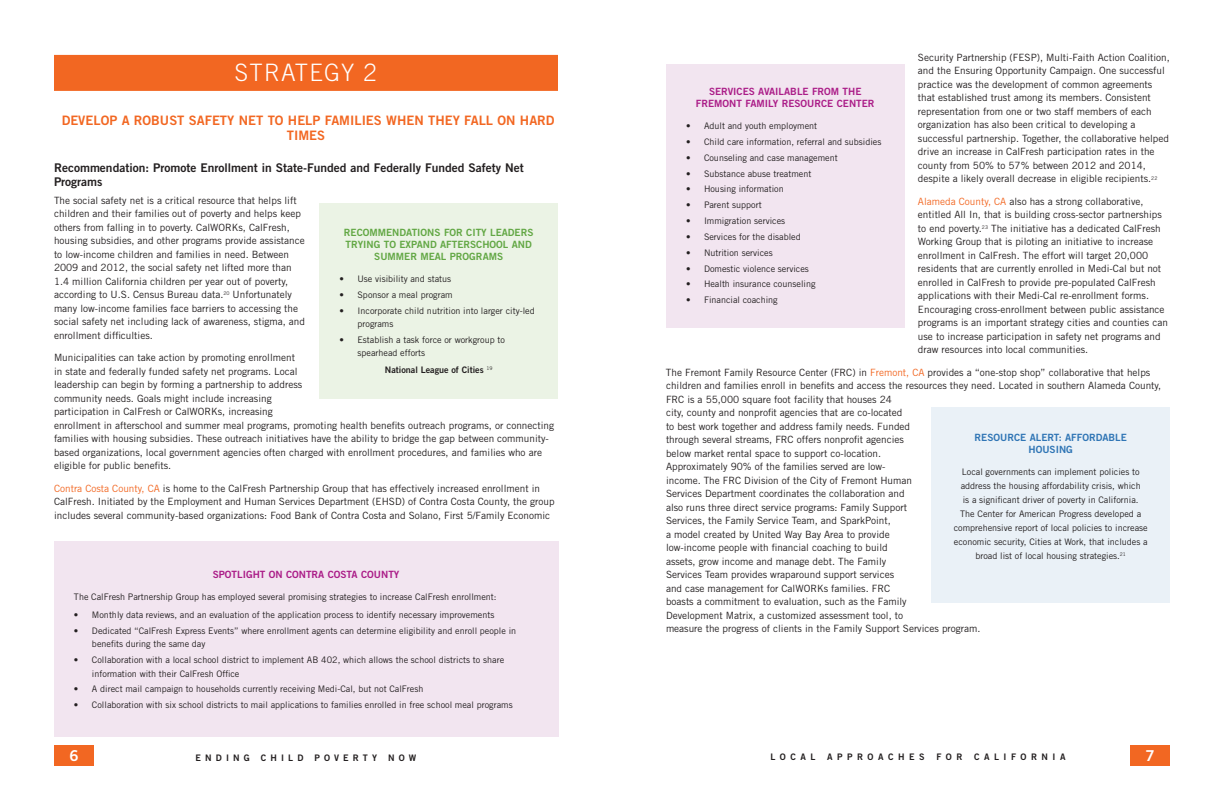
<style>
.page{position:relative;width:1224px;height:792px;background:#fff}
.page>*{position:absolute;margin:0;border:0;box-sizing:border-box;transform-origin:0 0}
.t1{font:300 24px "Trade Gothic";letter-spacing:.05em;color:#fff}
.t2{font:15px "Trade Gothic Bold Two";color:#fff}
.t3{font:13px/15.6px "Trade Gothic Bold Two";color:#f26722;text-align:center}
.t4{font:12px/14px "Trade Gothic Bold Two";color:#231f20}
.t5{font:10px/13.5px "Trade Gothic";color:#231f20}
.t6{font:10px/12px "Trade Gothic Bold Two";color:#ab1d88;text-align:center}
.t7{font:10px/12px "Trade Gothic Bold Two";color:#62a744;text-align:center}
.t8{font:10px/12px "Trade Gothic Bold Two";color:#2f75b5;text-align:center}
.t9{font:9px/14px "Trade Gothic";color:#231f20}
.t10{font:9px "Trade Gothic Bold Two";letter-spacing:.46em;color:#231f20}
.t11{font:9px "Trade Gothic Bold Two";color:#231f20}
.t12{font:9px "Trade Gothic Bold Two";letter-spacing:.5em;color:#231f20}
.s1{color:#f26722}
</style>
<div class="page">
<div style="left:54px;top:746px;width:40px;height:20px;background:#f26722"></div>
<div style="left:1130px;top:746px;width:40px;height:20px;background:#f26722"></div>
<div style="left:54px;top:55px;width:504px;height:36px;background:#f26722"></div>
<div style="left:320px;top:203px;width:238px;height:196px;background:#ebf3e5"></div>
<div style="left:54px;top:542px;width:504px;height:195px;background:#f2e5f0"></div>
<div style="left:666px;top:64px;width:238px;height:263px;background:#f2e5f0"></div>
<div style="left:932px;top:408px;width:238px;height:195px;background:#eaf1f7"></div>
<h1 class="t1" style="left:235px;top:64px;width:144px">STRATEGY 2</h1>
<h3 class="t3" style="left:62px;top:114px;width:494px">DEVELOP A ROBUST SAFETY NET TO HELP FAMILIES WHEN THEY FALL ON HARD<br>TIMES</h3>
<p class="t4" style="left:54px;top:162px;width:471px">Recommendation: Promote Enrollment in State-Funded and Federally Funded Safety Net<br>Programs</p>
<p class="t5" style="left:54px;top:195px;width:253px">The social safety net is a critical resource that helps lift children and their families out of poverty and helps keep others from falling in to poverty. CalWORKs, CalFresh, housing subsidies, and other programs provide assistance to low-income children and families in need. Between 2009 and 2012, the social safety net lifted more than 1.4 million California children per year out of poverty, according to U.S. Census Bureau data.<sup>20</sup> Unfortunately many low-income families face barriers to accessing the social safety net including lack of awareness, stigma, and enrollment difficulties.</p>
<p class="t5" style="left:54px;top:352px;width:502px">Municipalities can take action by promoting enrollment<br>in state and federally funded safety net programs. Local<br>leadership can begin by forming a partnership to address<br>community needs. Goals might include increasing<br>participation in CalFresh or CalWORKs, increasing<br>enrollment in afterschool and summer meal programs, promoting health benefits outreach programs, or connecting families with housing subsidies. These outreach initiatives have the ability to bridge the gap between community&shy;based organizations, local government agencies often charged with enrollment procedures, and families who are eligible for public benefits.</p>
<p class="t5" style="left:54px;top:483px;width:502px"><span class="s1">Contra Costa County, CA</span> is home to the CalFresh Partnership Group that has effectively increased enrollment in<br>CalFresh. Initiated by the Employment and Human Services Department (EHSD) of Contra Costa County, the group includes several community-based organizations: Food Bank of Contra Costa and Solano, First 5/Family Economic</p>
<p class="t7" style="left:344px;top:228px;width:191px">RECOMMENDATIONS FOR CITY LEADERS<br>TRYING TO EXPAND AFTERSCHOOL AND<br>SUMMER MEAL PROGRAMS</p>
<p class="t9" style="left:340px;top:273px;width:113px">• Use visibility and status</p>
<p class="t9" style="left:340px;top:289px;width:115px">• Sponsor a meal program</p>
<p class="t9" style="left:358px;top:305px;width:179px;line-height:13.5px;text-indent:-18px">• Incorporate child nutrition into larger city-led programs</p>
<p class="t9" style="left:358px;top:334px;width:149px;line-height:13.5px;text-indent:-18px">• Establish a task force or workgroup to spearhead efforts</p>
<p class="t11" style="left:385px;top:366px;width:109px">National League of Cities <sup>19</sup></p>
<p class="t6" style="left:213px;top:570px;width:188px">SPOTLIGHT ON CONTRA COSTA COUNTY</p>
<p class="t9" style="left:74px;top:591px;width:424px">The CalFresh Partnership Group has employed several promising strategies to increase CalFresh enrollment:</p>
<p class="t9" style="left:74px;top:609px;width:422px">• Monthly data reviews, and an evaluation of the application process to identify necessary improvements</p>
<p class="t9" style="left:92px;top:625px;width:426px;line-height:13.5px;text-indent:-18px">• Dedicated “CalFresh Express Events” where enrollment agents can determine eligibility and enroll people in benefits during the same day</p>
<p class="t9" style="left:92px;top:654px;width:414px;line-height:13.5px;text-indent:-18px">• Collaboration with a local school district to implement AB 402, which allows the school districts to share information with their CalFresh Office</p>
<p class="t9" style="left:74px;top:683px;width:351px">• A direct mail campaign to households currently receiving Medi-Cal, but not CalFresh</p>
<p class="t9" style="left:74px;top:699px;width:440px">• Collaboration with six school districts to mail applications to families enrolled in free school meal programs</p>
<p class="t5" style="left:918px;top:52px;width:253px">Security Partnership (FESP), Multi-Faith Action Coalition, and the Ensuring Opportunity Campaign. One successful practice was the development of common agreements that established trust among its members. Consistent representation from one or two staff members of each organization has also been critical to developing a successful partnership. Together, the collaborative helped drive an increase in CalFresh participation rates in the county from 50% to 57% between 2012 and 2014, despite a likely overall decrease in eligible recipients.<sup>22</sup></p>
<p class="t5" style="left:918px;top:196px;width:251px"><span class="s1">Alameda County, CA</span> also has a strong collaborative, entitled All In, that is building cross-sector partnerships to end poverty.<sup>23</sup> The initiative has a dedicated CalFresh Working Group that is piloting an initiative to increase enrollment in CalFresh. The effort will target 20,000 residents that are currently enrolled in Medi-Cal but not enrolled in CalFresh to provide pre-populated CalFresh applications with their Medi-Cal re-enrollment forms.<br>Encouraging cross-enrollment between public assistance programs is an important strategy cities and counties can use to increase participation in safety net programs and draw resources into local communities.</p>
<p class="t5" style="left:666px;top:367px;width:497px">The Fremont Family Resource Center (FRC) in <span class="s1">Fremont, CA</span> provides a “one-stop shop” collaborative that helps children and families enroll in benefits and access the resources they need. Located in southern Alameda County, FRC is a 55,000 square foot facility that houses 24<br>city, county and nonprofit agencies that are co-located<br>to best work together and address family needs. Funded<br>through several streams, FRC offers nonprofit agencies<br>below market rental space to support co-location.<br>Approximately 90% of the families served are low-<br>income. The FRC Division of the City of Fremont Human<br>Services Department coordinates the collaboration and<br>also runs three direct service programs: Family Support<br>Services, the Family Service Team, and SparkPoint,<br>a model created by United Way Bay Area to provide<br>low-income people with financial coaching to build<br>assets, grow income and manage debt. The Family<br>Services Team provides wraparound support services<br>and case management for CalWORKs families. FRC<br>boasts a commitment to evaluation, such as the Family<br>Development Matrix, a customized assessment tool, to<br>measure the progress of clients in the Family Support Services program.</p>
<p class="t6" style="left:696px;top:87px;width:180px">SERVICES AVAILABLE FROM THE<br>FREMONT FAMILY RESOURCE CENTER</p>
<p class="t9" style="left:686px;top:120px;width:133px">• Adult and youth employment</p>
<p class="t9" style="left:686px;top:136px;width:197px">• Child care information, referral and subsidies</p>
<p class="t9" style="left:686px;top:152px;width:153px">• Counseling and case management</p>
<p class="t9" style="left:686px;top:167px;width:127px">• Substance abuse treatment</p>
<p class="t9" style="left:686px;top:183px;width:99px">• Housing information</p>
<p class="t9" style="left:686px;top:199px;width:77px">• Parent support</p>
<p class="t9" style="left:686px;top:215px;width:101px">• Immigration services</p>
<p class="t9" style="left:686px;top:231px;width:116px">• Services for the disabled</p>
<p class="t9" style="left:686px;top:247px;width:88px">• Nutrition services</p>
<p class="t9" style="left:686px;top:263px;width:124px">• Domestic violence services</p>
<p class="t9" style="left:686px;top:278px;width:131px">• Health insurance counseling</p>
<p class="t9" style="left:686px;top:294px;width:93px">• Financial coaching</p>
<p class="t8" style="left:975px;top:432px;width:154px">RESOURCE ALERT: AFFORDABLE<br>HOUSING</p>
<p class="t9" style="left:954px;top:466px;width:195px;text-align:center">Local governments can implement policies to address the housing affordability crisis, which<br>is a significant driver of poverty in California.<br>The Center for American Progress developed a comprehensive report of local policies to increase economic security, Cities at Work, that includes a broad list of local housing strategies.<sup>21</sup></p>
<h2 class="t2" style="left:69px;top:750px;width:11px">6</h2>
<p class="t10" style="left:196px;top:754px;width:222px">ENDING CHILD POVERTY NOW</p>
<p class="t10" style="left:770px;top:754px;width:47px">LOCAL</p>
<p class="t12" style="left:827px;top:754px;width:99px">APPROACHES</p>
<p class="t10" style="left:936px;top:754px;width:28px">FOR</p>
<p class="t12" style="left:974px;top:754px;width:93px">CALIFORNIA</p>
<h2 class="t2" style="left:1145px;top:750px;width:11px">7</h2>
</div>
